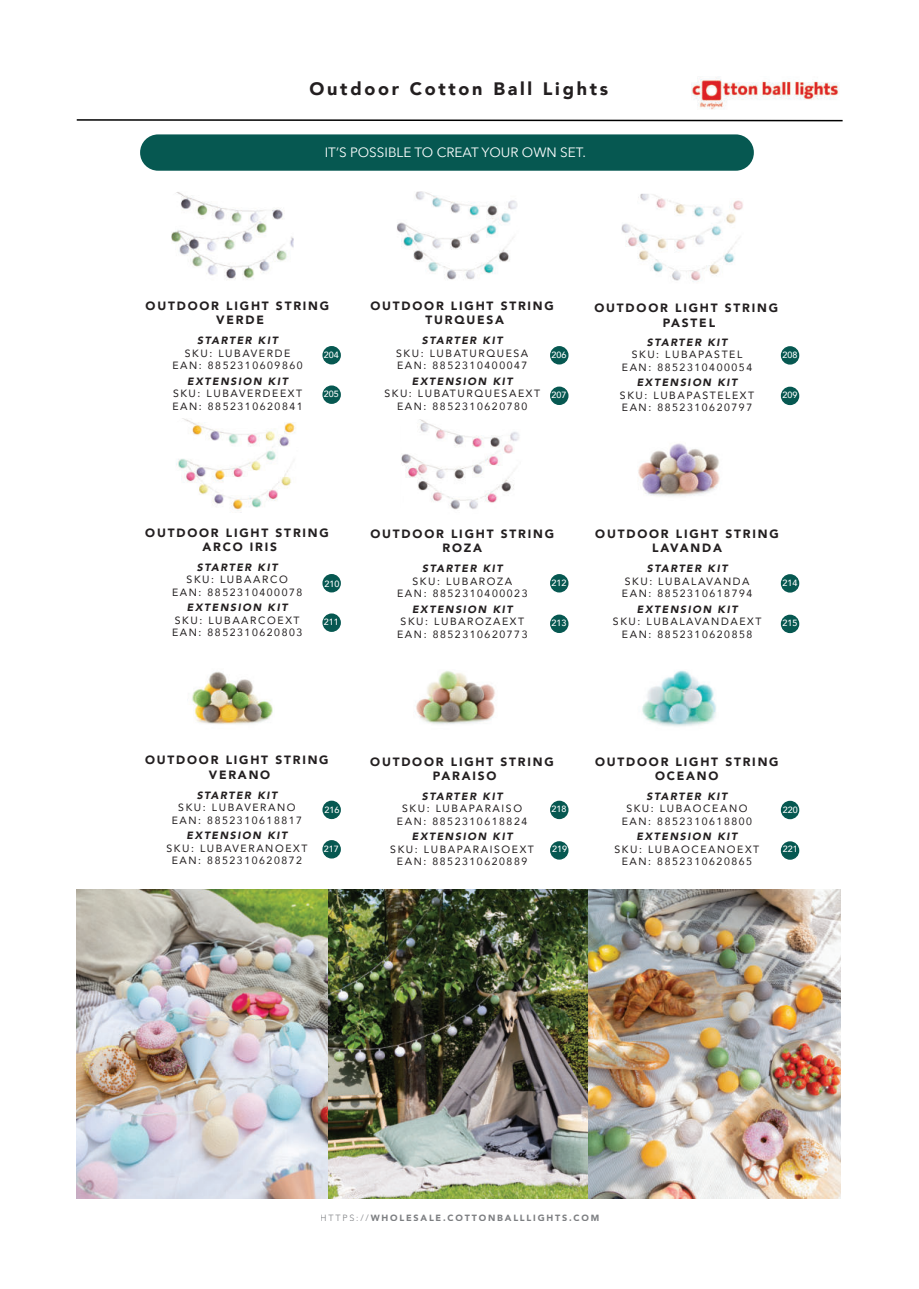
<style>
.page{position:relative;width:919px;height:1289px;background:#fff}
.page>*{position:absolute;margin:0;border:0;box-sizing:border-box;transform-origin:0 0}
.t1{font:900 18px "Avenir";letter-spacing:.15em;color:#231f20}
.t2{font:13.5px "Avenir Next";color:#fff}
.t3{font:900 12px/14.4px "Avenir";letter-spacing:.15em;color:#231f20;text-align:center}
.t4{font:10.5px/12.6px "Avenir";letter-spacing:.15em;color:#231f20;text-align:center}
.t5{font:italic 900 10.5px "Avenir";letter-spacing:.15em;color:#231f20}
.t6{font:500 9px "Avenir";color:#fff}
.t7{font:900 9px "Avenir";letter-spacing:.2em;color:#7d7f82}
.s1{font-weight:300}
</style>
<div class="page">
<div style="left:140px;top:134px;width:613px;height:37px;background:#065851;border-radius:18px"></div>
<img style="left:176px;top:418px;width:119px;height:95px">
<svg style="left:76px;top:119px;width:767px;height:3px"></svg>
<img style="left:691px;top:77px;width:148px;height:33px">
<img style="left:638px;top:443px;width:82px;height:53px">
<img style="left:642px;top:670px;width:74px;height:57px">
<img style="left:76px;top:890px;width:764px;height:308px">
<img style="left:416px;top:671px;width:79px;height:53px">
<img style="left:621px;top:194px;width:122px;height:88px">
<img style="left:401px;top:419px;width:118px;height:91px">
<img style="left:397px;top:191px;width:120px;height:89px">
<img style="left:191px;top:671px;width:82px;height:54px">
<img style="left:171px;top:192px;width:123px;height:88px">
<div style="left:323px;top:347px;width:17px;height:17px;background:#065851;border-radius:50%"></div>
<div style="left:322px;top:346px;width:19px;height:18px;border:2px solid #065851;border-radius:50%"></div>
<div style="left:323px;top:386px;width:17px;height:17px;background:#065851;border-radius:50%"></div>
<div style="left:322px;top:385px;width:19px;height:19px;border:2px solid #065851;border-radius:50%"></div>
<div style="left:550px;top:347px;width:17px;height:17px;background:#065851;border-radius:50%"></div>
<div style="left:550px;top:346px;width:18px;height:18px;border:2px solid #065851;border-radius:50%"></div>
<div style="left:550px;top:387px;width:17px;height:17px;background:#065851;border-radius:50%"></div>
<div style="left:550px;top:386px;width:18px;height:19px;border:2px solid #065851;border-radius:50%"></div>
<div style="left:781px;top:347px;width:17px;height:17px;background:#065851;border-radius:50%"></div>
<div style="left:780px;top:346px;width:19px;height:18px;border:2px solid #065851;border-radius:50%"></div>
<div style="left:781px;top:387px;width:17px;height:17px;background:#065851;border-radius:50%"></div>
<div style="left:780px;top:386px;width:19px;height:19px;border:2px solid #065851;border-radius:50%"></div>
<div style="left:323px;top:574px;width:17px;height:17px;background:#065851;border-radius:50%"></div>
<div style="left:322px;top:574px;width:19px;height:18px;border:2px solid #065851;border-radius:50%"></div>
<div style="left:323px;top:614px;width:17px;height:17px;background:#065851;border-radius:50%"></div>
<div style="left:322px;top:613px;width:19px;height:19px;border:2px solid #065851;border-radius:50%"></div>
<div style="left:550px;top:575px;width:17px;height:16px;background:#065851;border-radius:50%"></div>
<div style="left:550px;top:574px;width:18px;height:18px;border:2px solid #065851;border-radius:50%"></div>
<div style="left:550px;top:615px;width:17px;height:17px;background:#065851;border-radius:50%"></div>
<div style="left:550px;top:614px;width:18px;height:19px;border:2px solid #065851;border-radius:50%"></div>
<div style="left:781px;top:575px;width:17px;height:17px;background:#065851;border-radius:50%"></div>
<div style="left:780px;top:574px;width:19px;height:18px;border:2px solid #065851;border-radius:50%"></div>
<div style="left:781px;top:615px;width:17px;height:17px;background:#065851;border-radius:50%"></div>
<div style="left:780px;top:614px;width:19px;height:19px;border:2px solid #065851;border-radius:50%"></div>
<div style="left:323px;top:801px;width:17px;height:17px;background:#065851;border-radius:50%"></div>
<div style="left:322px;top:800px;width:19px;height:19px;border:2px solid #065851;border-radius:50%"></div>
<div style="left:323px;top:840px;width:17px;height:17px;background:#065851;border-radius:50%"></div>
<div style="left:322px;top:840px;width:19px;height:18px;border:2px solid #065851;border-radius:50%"></div>
<div style="left:550px;top:801px;width:17px;height:17px;background:#065851;border-radius:50%"></div>
<div style="left:550px;top:800px;width:18px;height:19px;border:2px solid #065851;border-radius:50%"></div>
<div style="left:550px;top:842px;width:17px;height:16px;background:#065851;border-radius:50%"></div>
<div style="left:550px;top:841px;width:18px;height:18px;border:2px solid #065851;border-radius:50%"></div>
<div style="left:781px;top:801px;width:17px;height:17px;background:#065851;border-radius:50%"></div>
<div style="left:780px;top:800px;width:19px;height:19px;border:2px solid #065851;border-radius:50%"></div>
<div style="left:781px;top:842px;width:17px;height:17px;background:#065851;border-radius:50%"></div>
<div style="left:780px;top:841px;width:19px;height:18px;border:2px solid #065851;border-radius:50%"></div>
<h1 class="t1" style="left:309px;top:81px;width:300px">Outdoor Cotton Ball Lights</h1>
<p class="t2" style="left:325px;top:146px;width:263px">IT’S POSSIBLE TO CREAT YOUR OWN SET.</p>
<p class="t3" style="left:146px;top:300px;width:185px">OUTDOOR LIGHT STRING<br>VERDE</p>
<p class="t5" style="left:197px;top:336px;width:82px">STARTER KIT</p>
<p class="t4" style="left:172px;top:348px;width:132px">SKU: LUBAVERDE<br>EAN: 8852310609860</p>
<p class="t5" style="left:187px;top:376px;width:102px">EXTENSION KIT</p>
<p class="t4" style="left:172px;top:388px;width:132px;text-align:left">SKU: LUBAVERDEEXT<br>EAN: 8852310620841</p>
<p class="t6" style="left:324px;top:351px;width:17px">204</p>
<p class="t6" style="left:324px;top:390px;width:17px">205</p>
<p class="t3" style="left:370px;top:300px;width:185px">OUTDOOR LIGHT STRING<br>TURQUESA</p>
<p class="t5" style="left:422px;top:336px;width:82px">STARTER KIT</p>
<p class="t4" style="left:396px;top:348px;width:134px;text-align:left">SKU: LUBATURQUESA<br>EAN: 8852310400047</p>
<p class="t5" style="left:412px;top:376px;width:102px">EXTENSION KIT</p>
<p class="t4" style="left:384px;top:388px;width:157px">SKU: LUBATURQUESAEXT<br>EAN: 8852310620780</p>
<p class="t6" style="left:551px;top:351px;width:17px">206</p>
<p class="t6" style="left:551px;top:391px;width:17px">207</p>
<p class="t3" style="left:594px;top:302px;width:185px">OUTDOOR LIGHT STRING<br>PASTEL</p>
<p class="t5" style="left:646px;top:337px;width:82px">STARTER KIT</p>
<p class="t4" style="left:621px;top:349px;width:132px">SKU: LUBAPASTEL<br>EAN: 8852310400054</p>
<p class="t5" style="left:636px;top:378px;width:102px">EXTENSION KIT</p>
<p class="t4" style="left:620px;top:389px;width:136px;text-align:left">SKU: LUBAPASTELEXT<br>EAN: 8852310620797</p>
<p class="t6" style="left:782px;top:351px;width:17px">208</p>
<p class="t6" style="left:782px;top:391px;width:17px">209</p>
<p class="t3" style="left:145px;top:526px;width:185px">OUTDOOR LIGHT STRING<br>ARCO IRIS</p>
<p class="t5" style="left:197px;top:563px;width:82px">STARTER KIT</p>
<p class="t4" style="left:172px;top:574px;width:132px">SKU: LUBAARCO<br>EAN: 8852310400078</p>
<p class="t5" style="left:187px;top:603px;width:102px">EXTENSION KIT</p>
<p class="t4" style="left:172px;top:615px;width:132px;text-align:left">SKU: LUBAARCOEXT<br>EAN: 8852310620803</p>
<p class="t6" style="left:324px;top:579px;width:17px">210</p>
<p class="t6" style="left:324px;top:618px;width:17px">211</p>
<p class="t3" style="left:370px;top:527px;width:185px">OUTDOOR LIGHT STRING<br>ROZA</p>
<p class="t5" style="left:422px;top:564px;width:82px">STARTER KIT</p>
<p class="t4" style="left:397px;top:575px;width:132px">SKU: LUBAROZA<br>EAN: 8852310400023</p>
<p class="t5" style="left:412px;top:604px;width:102px">EXTENSION KIT</p>
<p class="t4" style="left:397px;top:616px;width:132px">SKU: LUBAROZAEXT<br>EAN: 8852310620773</p>
<p class="t6" style="left:551px;top:579px;width:17px">212</p>
<p class="t6" style="left:551px;top:619px;width:17px">213</p>
<p class="t3" style="left:595px;top:527px;width:185px">OUTDOOR LIGHT STRING<br>LAVANDA</p>
<p class="t5" style="left:646px;top:564px;width:82px">STARTER KIT</p>
<p class="t4" style="left:622px;top:575px;width:132px;text-align:left">SKU: LUBALAVANDA<br>EAN: 8852310618794</p>
<p class="t5" style="left:636px;top:604px;width:102px">EXTENSION KIT</p>
<p class="t4" style="left:613px;top:616px;width:150px">SKU: LUBALAVANDAEXT<br>EAN: 8852310620858</p>
<p class="t6" style="left:782px;top:579px;width:17px">214</p>
<p class="t6" style="left:782px;top:619px;width:17px">215</p>
<p class="t3" style="left:145px;top:754px;width:185px">OUTDOOR LIGHT STRING<br>VERANO</p>
<p class="t5" style="left:197px;top:790px;width:82px">STARTER KIT</p>
<p class="t4" style="left:172px;top:802px;width:132px">SKU: LUBAVERANO<br>EAN: 8852310618817</p>
<p class="t5" style="left:187px;top:830px;width:102px">EXTENSION KIT</p>
<p class="t4" style="left:166px;top:842px;width:142px">SKU: LUBAVERANOEXT<br>EAN: 8852310620872</p>
<p class="t6" style="left:324px;top:805px;width:17px">216</p>
<p class="t6" style="left:324px;top:845px;width:17px">217</p>
<p class="t3" style="left:370px;top:755px;width:185px">OUTDOOR LIGHT STRING<br>PARAISO</p>
<p class="t5" style="left:422px;top:791px;width:82px">STARTER KIT</p>
<p class="t4" style="left:397px;top:803px;width:132px">SKU: LUBAPARAISO<br>EAN: 8852310618824</p>
<p class="t5" style="left:412px;top:832px;width:102px">EXTENSION KIT</p>
<p class="t4" style="left:390px;top:843px;width:145px">SKU: LUBAPARAISOEXT<br>EAN: 8852310620889</p>
<p class="t6" style="left:551px;top:805px;width:17px">218</p>
<p class="t6" style="left:552px;top:845px;width:17px">219</p>
<p class="t3" style="left:595px;top:755px;width:185px">OUTDOOR LIGHT STRING<br>OCEANO</p>
<p class="t5" style="left:646px;top:791px;width:82px">STARTER KIT</p>
<p class="t4" style="left:621px;top:803px;width:132px">SKU: LUBAOCEANO<br>EAN: 8852310618800</p>
<p class="t5" style="left:636px;top:832px;width:102px">EXTENSION KIT</p>
<p class="t4" style="left:614px;top:843px;width:146px">SKU: LUBAOCEANOEXT<br>EAN: 8852310620865</p>
<p class="t6" style="left:782px;top:805px;width:17px">220</p>
<p class="t6" style="left:782px;top:845px;width:17px">221</p>
<p class="t7" style="left:320px;top:1213px;width:280px"><span class="s1">HTTPS://</span>WHOLESALE.COTTONBALLLIGHTS.COM</p>
</div>
